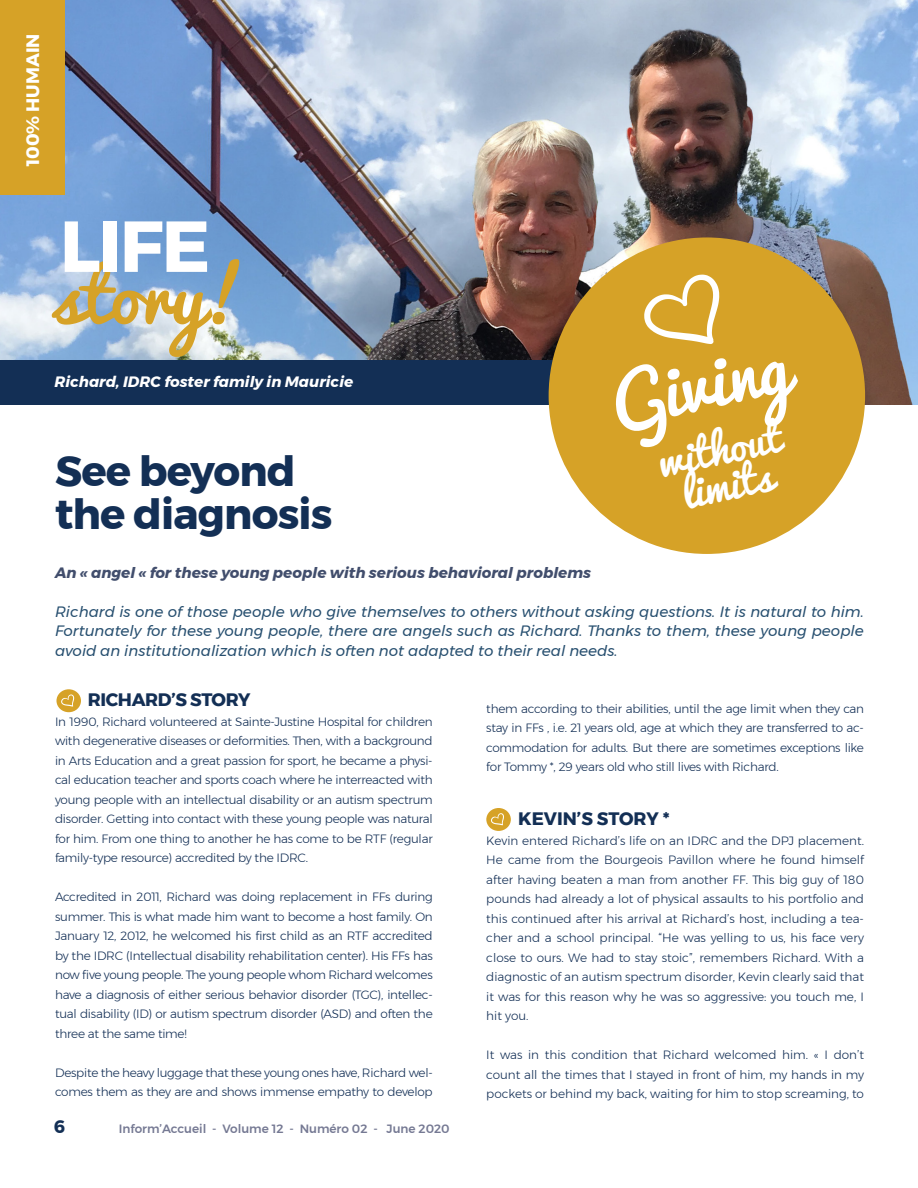
<style>
.page{position:relative;width:918px;height:1188px;background:#fff}
.page>*{position:absolute;margin:0;border:0;box-sizing:border-box;transform-origin:0 0}
.t1{font:72px "Pacifico";color:#d6a227}
.t2{font:700 72px "Montserrat";color:#fff}
.t3{font:68.1px "Pacifico";color:#fff}
.t4{font:700 42px/43.5px "Montserrat";letter-spacing:-.02em;color:#132f55}
.t5{font:40.5px/36px "Pacifico";color:#fff;text-align:center}
.t6{font:700 18px "Montserrat";letter-spacing:-.02em;color:#132f55}
.t7{font:700 18px "Montserrat";color:#132f55}
.t8{font:700 18px "Montserrat";color:#fff}
.t9{font:italic 15px/19.5px "Montserrat";color:#003056;text-align:justify}
.t10{font:italic 700 15px "Montserrat";color:#1f2e52}
.t11{font:italic 700 15px "Montserrat";color:#fff}
.t12{font:300 12px/19.5px "Montserrat";letter-spacing:-.02em;color:#132f55;text-align:justify}
.t13{font:500 12px "Montserrat";color:#757993}
</style>
<div class="page">
<img style="left:0;top:0;width:918px;height:405px">
<div style="left:0;top:0;width:65px;height:195px;background:#d6a227"></div>
<div style="left:56px;top:689px;width:25px;height:23px;background:#d6a227;border-radius:50%"></div>
<svg style="left:61px;top:694px;width:13px;height:13px"></svg>
<div style="left:486px;top:808px;width:25px;height:23px;background:#d6a227;border-radius:50%"></div>
<svg style="left:491px;top:813px;width:13px;height:12px"></svg>
<div style="left:0;top:361px;width:583px;height:44px;background:#132f55"></div>
<div style="left:549px;top:237px;width:316px;height:317px;background:#d6a227;border-radius:50%"></div>
<svg style="left:644px;top:275px;width:75px;height:69px"></svg>
<h3 class="t8" style="left:18px;top:166px;width:134px;rotate:-90deg">100% HUMAIN</h3>
<h1 class="t2" style="left:60px;top:189px;width:152px">LIFE</h1>
<h1 class="t1" style="left:52px;top:257px;width:195px">story!</h1>
<p class="t11" style="left:55px;top:369px;width:300px">Richard, IDRC foster family in Mauricie</p>
<h3 class="t4" style="left:55px;top:449px;width:279px">See beyond the diagnosis</h3>
<h2 class="t3" style="left:603px;top:368px;width:180px;rotate:-13deg">Giving</h2>
<h3 class="t5" style="left:655px;top:448px;width:126px;rotate:-13deg">without limits</h3>
<p class="t10" style="left:55px;top:560px;width:538px">An « angel « for these young people with serious behavioral problems</p>
<p class="t9" style="left:55px;top:602px;width:810px">Richard is one of those people who give themselves to others without asking questions. It is natural to him.<br>Fortunately for these young people, there are angels such as Richard. Thanks to them, these young people avoid an institutionalization which is often not adapted to their real needs.</p>
<h3 class="t6" style="left:88px;top:686px;width:164px">RICHARD’S STORY</h3>
<p class="t12" style="left:55px;top:712px;width:379px">In 1990, Richard volunteered at Sainte-Justine Hospital for children with degenerative diseases or deformities. Then, with a background in Arts Education and a great passion for sport, he became a physi&shy;cal education teacher and sports coach where he interreacted with young people with an intellectual disability or an autism spectrum disorder. Getting into contact with these young people was natural for him. From one thing to another he has come to be RTF (regular family-type resource) accredited by the IDRC.</p>
<p class="t12" style="left:55px;top:887px;width:379px">Accredited in 2011, Richard was doing replacement in FFs during summer. This is what made him want to become a host family. On January 12, 2012, he welcomed his first child as an RTF accredited by the IDRC (Intellectual disability rehabilitation center). His FFs has now five young people. The young people whom Richard welcomes have a diagnosis of either serious behavior disorder (TGC), intellec&shy;tual disability (ID) or autism spectrum disorder (ASD) and often the three at the same time!</p>
<p class="t12" style="left:55px;top:1063px;width:379px">Despite the heavy luggage that these young ones have, Richard wel&shy;comes them as they are and shows immense empathy to develop</p>
<h3 class="t6" style="left:54px;top:1112px;width:13px">6</h3>
<p class="t13" style="left:119px;top:1119px;width:332px">Inform’Accueil - Volume 12 - Numéro 02 - June 2020</p>
<p class="t12" style="left:486px;top:698px;width:379px">them according to their abilities, until the age limit when they can stay in FFs , i.e. 21 years old, age at which they are transferred to ac&shy;commodation for adults. But there are sometimes exceptions like for Tommy *, 29 years old who still lives with Richard.</p>
<h3 class="t7" style="left:518px;top:804px;width:153px">KEVIN’S STORY *</h3>
<p class="t12" style="left:486px;top:830px;width:379px">Kevin entered Richard’s life on an IDRC and the DPJ placement.<br>He came from the Bourgeois Pavillon where he found himself after having beaten a man from another FF. This big guy of 180 pounds had already a lot of physical assaults to his portfolio and this continued after his arrival at Richard’s host, including a tea&shy;cher and a school principal. “He was yelling to us, his face very close to ours. We had to stay stoic”, remembers Richard. With a diagnostic of an autism spectrum disorder, Kevin clearly said that it was for this reason why he was so aggressive: you touch me, I hit you.</p>
<p class="t12" style="left:486px;top:1045px;width:379px">It was in this condition that Richard welcomed him. « I don’t count all the times that I stayed in front of him, my hands in my pockets or behind my back, waiting for him to stop screaming, to</p>
</div>
